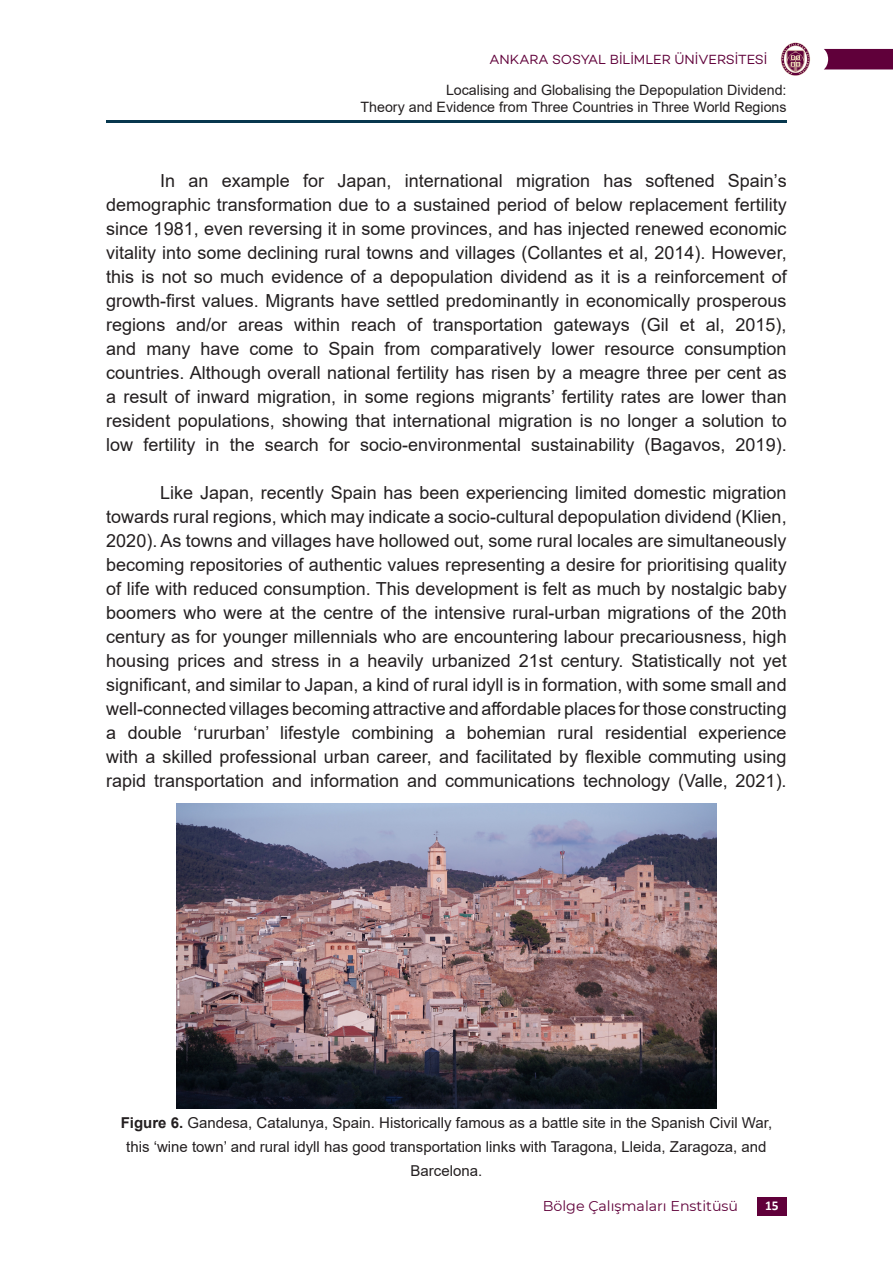
<style>
.page{position:relative;width:893px;height:1263px;background:#fff}
.page>*{position:absolute;margin:0;border:0;box-sizing:border-box;transform-origin:0 0}
.t1{font:18px/24px "Arial";color:#231f20;text-align:justify}
.t2{font:15px/24px "Arial";color:#231f20;text-align:center}
.t3{font:14.25px/17.1px "Arial";color:#231f20;text-align:right}
.t4{font:14.25px "Montserrat";color:#60003a}
.t5{font:13.5px "Campton";color:#60003a}
.t6{font:700 13.5px "Calibri";color:#fff}
.s1{font-weight:700}
</style>
<div class="page">
<div style="left:757px;top:1197px;width:30px;height:18px;background:#60003a"></div>
<hr style="left:106px;top:120px;width:681px;height:2px;background:#07374e">
<svg style="left:824px;top:49px;width:69px;height:20px"></svg>
<svg style="left:781px;top:42px;width:29px;height:34px"></svg>
<img style="left:176px;top:804px;width:541px;height:304px">
<p class="t5" style="left:489px;top:51px;width:279px">ANKARA SOSYAL BİLİMLER ÜNİVERSİTESİ</p>
<p class="t3" style="left:360px;top:81px;width:428px">Localising and Globalising the Depopulation Dividend:<br>Theory and Evidence from Three Countries in Three World Regions</p>
<p class="t1" style="left:106px;top:168px;width:682px;text-indent:54px">In an example for Japan, international migration has softened Spain’s demographic transformation due to a sustained period of below replacement fertility since 1981, even reversing it in some provinces, and has injected renewed economic vitality into some declining rural towns and villages (Collantes et al, 2014). However, this is not so much evidence of a depopulation dividend as it is a reinforcement of growth-first values. Migrants have settled predominantly in economically prosperous regions and/or areas within reach of transportation gateways (Gil et al, 2015), and many have come to Spain from comparatively lower resource consumption countries. Although overall national fertility has risen by a meagre three per cent as a result of inward migration, in some regions migrants’ fertility rates are lower than resident populations, showing that international migration is no longer a solution to low fertility in the search for socio-environmental sustainability (Bagavos, 2019).</p>
<p class="t1" style="left:106px;top:480px;width:682px;text-indent:54px">Like Japan, recently Spain has been experiencing limited domestic migration towards rural regions, which may indicate a socio-cultural depopulation dividend (Klien, 2020). As towns and villages have hollowed out, some rural locales are simultaneously becoming repositories of authentic values representing a desire for prioritising quality of life with reduced consumption. This development is felt as much by nostalgic baby boomers who were at the centre of the intensive rural-urban migrations of the 20th century as for younger millennials who are encountering labour precariousness, high housing prices and stress in a heavily urbanized 21st century. Statistically not yet significant, and similar to Japan, a kind of rural idyll is in formation, with some small and well-connected villages becoming attractive and affordable places for those constructing a double ‘rururban’ lifestyle combining a bohemian rural residential experience with a skilled professional urban career, and facilitated by flexible commuting using rapid transportation and information and communications technology (Valle, 2021).</p>
<p class="t2" style="left:121px;top:1111px;width:653px"><span class="s1">Figure 6.</span> Gandesa, Catalunya, Spain. Historically famous as a battle site in the Spanish Civil War, this ‘wine town’ and rural idyll has good transportation links with Taragona, Lleida, Zaragoza, and<br>Barcelona.</p>
<p class="t4" style="left:543px;top:1196px;width:197px">Bölge Çalışmaları Enstitüsü</p>
<p class="t6" style="left:765px;top:1196px;width:15px">15</p>
</div>
